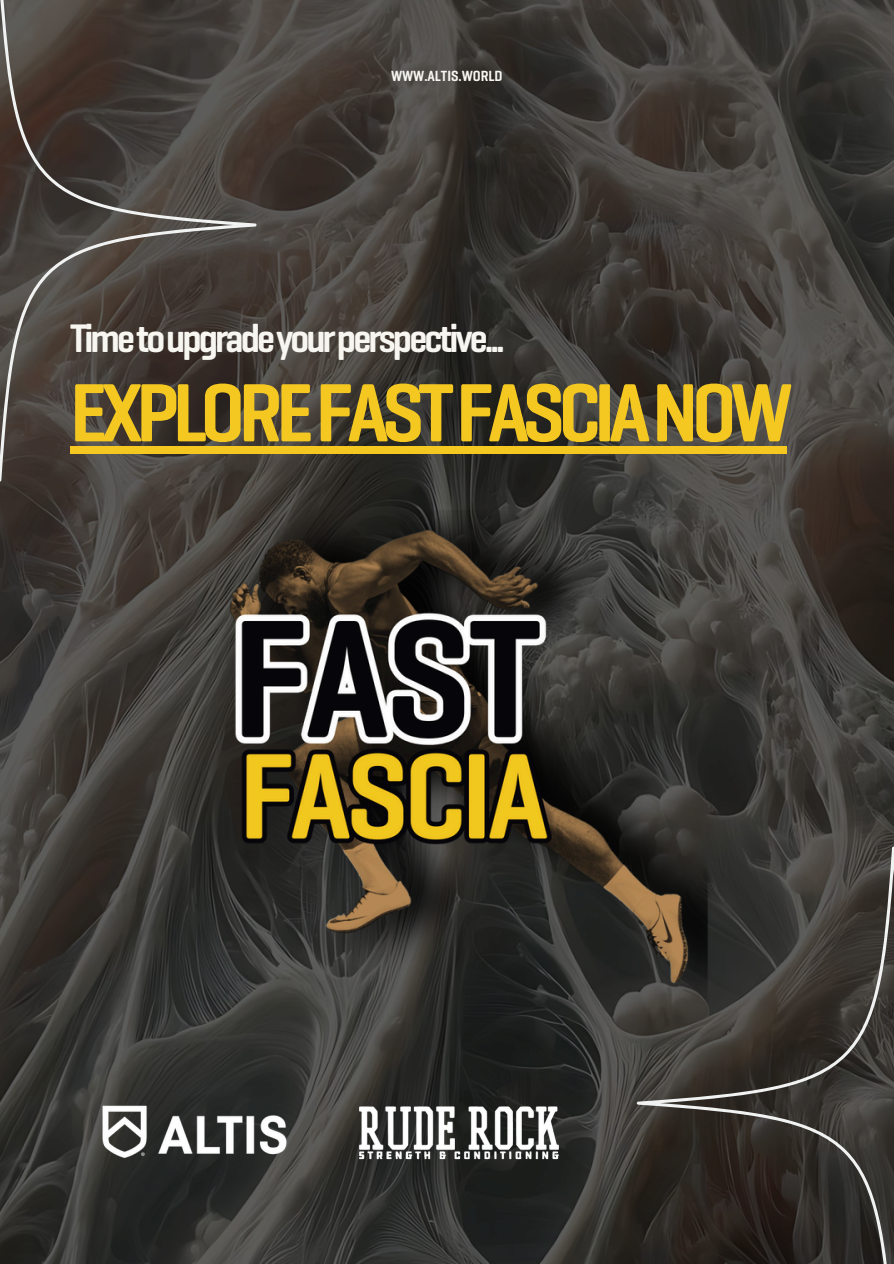
<style>
.page{position:relative;width:894px;height:1264px;background:#fff}
.page>*{position:absolute;margin:0;border:0;box-sizing:border-box;transform-origin:0 0}
.t1{font:600 84px "Geogrotesque Cond";letter-spacing:-.07em;color:#f4c821}
.t2{font:600 40.5px "Geogrotesque Cond";letter-spacing:-.07em;color:#f8f6f1}
.t3{font:600 15px "Geogrotesque Cond";color:#f8f6f1}
</style>
<div class="page">
<img style="left:0;top:0;width:893px;height:1263px">
<svg style="left:0;top:0;width:256px;height:481px;background:#48413c"></svg>
<svg style="left:636px;top:846px;width:257px;height:417px;background:#393632"></svg>
<img style="left:89px;top:1092px;width:211px;height:81px">
<img style="left:358px;top:1103px;width:201px;height:57px">
<img style="left:189px;top:482px;width:539px;height:538px">
<div style="left:70px;top:446px;width:716px;height:8px;background:#f4c821"></div>
<p class="t3" style="left:391px;top:66px;width:113px">WWW.ALTIS.WORLD</p>
<h2 class="t2" style="left:70px;top:311px;width:436px">Timetoupgradeyourperspective...</h2>
<h1 class="t1" style="left:70px;top:357px;width:723px">EXPLOREFASTFASCIANOW</h1>
</div>
